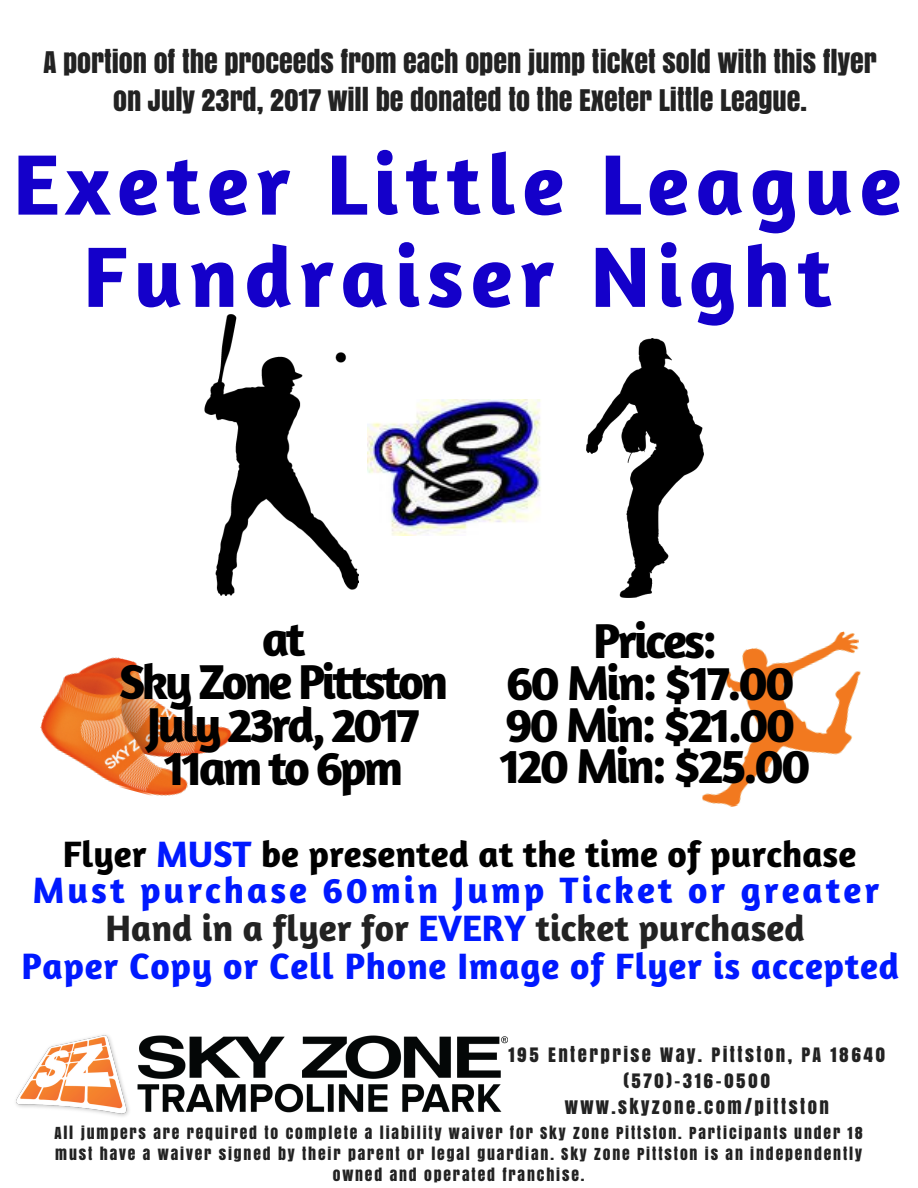
<style>
.page{position:relative;width:918px;height:1188px;background:#fff}
.page>*{position:absolute;margin:0;border:0;box-sizing:border-box;transform-origin:0 0}
.t1{font:700 87.15px/92.2px "Amaranth";letter-spacing:.08em;color:#1400ca;text-align:center}
.t2{font:700 49.8px/42.8px "Amaranth";letter-spacing:-.07em;color:#000;text-align:center}
.t3{font:700 37.35px/36.6px "Amaranth";color:#0019ff;text-align:center}
.t4{font:700 37.35px "Amaranth";letter-spacing:.02em;color:#0019ff}
.t5{font:28.05px/38.2px "Anton";color:#222;text-align:center}
.t6{font:18.75px/25.8px "Anton";letter-spacing:.13em;color:#222;text-align:center}
.t7{font:15.6px/21.3px "Anton";letter-spacing:.12em;color:#222;text-align:center}
.s1{color:#000}
.s2{color:#222}
</style>
<div class="page">
<img style="left:16px;top:1035px;width:491px;height:82px">
<img style="left:40px;top:657px;width:193px;height:139px">
<img style="left:702px;top:631px;width:159px;height:176px">
<img style="left:586px;top:339px;width:117px;height:258px">
<img style="left:205px;top:314px;width:154px;height:282px">
<img style="left:368px;top:399px;width:173px;height:137px">
<h3 class="t5" style="left:44px;top:43px;width:835px">A PORTION OF THE PROCEEDS FROM EACH OPEN JUMP TICKET SOLD WITH THIS FLYER<br>ON JULY 23RD, 2017 WILL BE DONATED TO THE EXETER LITTLE LEAGUE.</h3>
<h1 class="t1" style="left:13px;top:136px;width:890px">Exeter Little League<br>Fundraiser Night</h1>
<h2 class="t2" style="left:119px;top:617px;width:331px">at<br>Sky Zone Pittston<br>July 23rd, 2017<br>11am to 6pm</h2>
<h2 class="t2" style="left:500px;top:619px;width:313px;line-height:41.7px">Prices:<br>60 Min: $17.00<br>90 Min: $21.00<br>120 Min: $25.00</h2>
<h3 class="t3" style="left:32px;top:835px;width:848px"><span class="s1">Flyer</span> MUST <span class="s1">be presented at the time of purchase<br></span>Must purchase 60min Jump Ticket or greater<br><span class="s2">Hand in a flyer for</span> EVERY <span class="s2">ticket purchased</span></h3>
<h3 class="t4" style="left:21px;top:942px;width:879px">Paper Copy or Cell Phone Image of Flyer is accepted</h3>
<p class="t6" style="left:508px;top:1042px;width:379px">195 ENTERPRISE WAY. PITTSTON, PA 18640 (570)-316-0500<br>WWW.SKYZONE.COM/PITTSTON</p>
<p class="t7" style="left:54px;top:1122px;width:810px">ALL JUMPERS ARE REQUIRED TO COMPLETE A LIABILITY WAIVER FOR SKY ZONE PITTSTON. PARTICIPANTS UNDER 18<br>MUST HAVE A WAIVER SIGNED BY THEIR PARENT OR LEGAL GUARDIAN. SKY ZONE PITTSTON IS AN INDEPENDENTLY<br>OWNED AND OPERATED FRANCHISE.</p>
</div>
